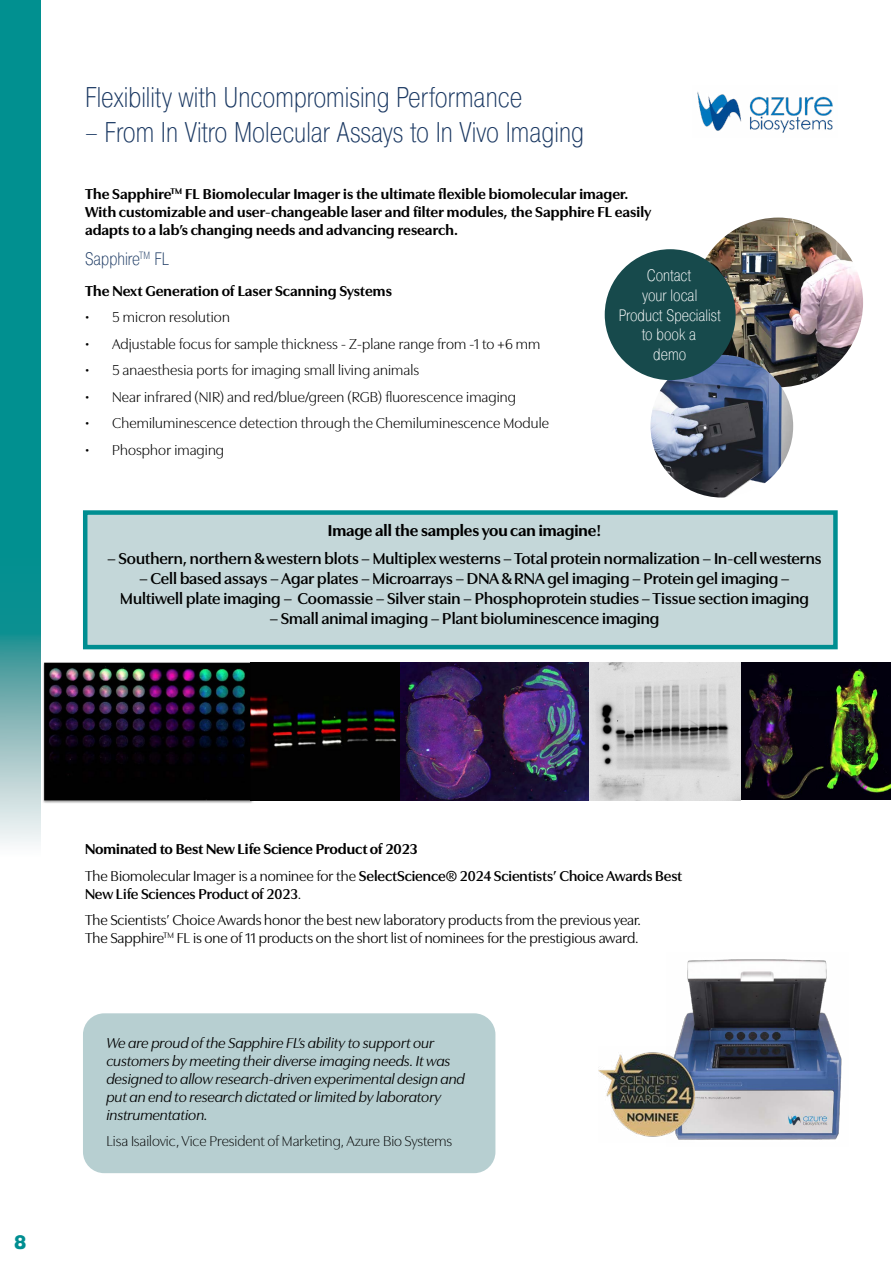
<style>
.page{position:relative;width:893px;height:1263px;background:#fff}
.page>*{position:absolute;margin:0;border:0;box-sizing:border-box;transform-origin:0 0}
.t1{font:200 28.5px "Pragmatica Cond";color:#1a3862}
.t2{font:900 19.5px "Pragmatica Cond";color:#008e91}
.t3{font:200 18px "Pragmatica Cond";color:#1a3862}
.t4{font:600 16.5px/19.8px "Utile Display";color:#000;text-align:center}
.t5{font:200 16.5px/19.8px "Pragmatica Cond";color:#fff;text-align:center}
.t6{font:700 16.5px "Utile Display";color:#000}
.t7{font:15px "Utile Display";letter-spacing:.01em;color:#000}
.t8{font:700 15px/18px "Utile Display";letter-spacing:.01em;color:#000}
.t9{font:italic 15px/18px "Utile Display";color:#000}
.t10{font:15px/26.5px "Utile Display";color:#000}
.t11{font:600 15px/26.5px "Utile Display";color:#000}
.t12{font:300 15px "Utile Display";color:#000}
.s1{font-weight:700}
.s2{font-weight:400}
.s3{font-weight:600}
</style>
<div class="page">
<svg style="left:0;top:0;width:40px;height:844px;background:#269c9c"></svg>
<img style="left:676px;top:959px;width:166px;height:181px">
<img style="left:693px;top:218px;width:170px;height:169px;border-radius:85px">
<img style="left:650px;top:355px;width:143px;height:142px;border-radius:71px">
<img style="left:697px;top:91px;width:136px;height:42px">
<div style="left:605px;top:249px;width:131px;height:131px;background:#174a4c;border-radius:50%"></div>
<div style="left:85px;top:512px;width:750px;height:135px;background:#c4d7d9"></div>
<div style="left:83px;top:510px;width:755px;height:139px;border:4px solid #008e91"></div>
<img style="left:599px;top:1047px;width:95px;height:93px">
<div style="left:83px;top:1013px;width:412px;height:160px;background:#b7cfd1;border-radius:21px"></div>
<img style="left:43px;top:662px;width:210px;height:141px">
<img style="left:250px;top:662px;width:641px;height:139px">
<h1 class="t1" style="left:85px;top:81px;width:439px">Flexibility with Uncompromising Performance</h1>
<h1 class="t1" style="left:85px;top:115px;width:500px">– From In Vitro Molecular Assays to In Vivo Imaging</h1>
<p class="t8" style="left:85px;top:183px;width:568px">The Sapphire<sup>TM</sup> FL Biomolecular Imager is the ultimate flexible biomolecular imager.<br>With customizable and user-changeable laser and filter modules, the Sapphire FL easily adapts to a lab’s changing needs and advancing research.</p>
<p class="t3" style="left:85px;top:248px;width:85px">Sapphire<sup>TM</sup> FL</p>
<p class="t8" style="left:85px;top:280px;width:308px">The Next Generation of Laser Scanning Systems</p>
<p class="t7" style="left:85px;top:306px;width:146px">• 5 micron resolution</p>
<p class="t7" style="left:85px;top:332px;width:457px">• Adjustable focus for sample thickness - Z-plane range from -1 to +6 mm</p>
<p class="t7" style="left:85px;top:359px;width:336px">• 5 anaesthesia ports for imaging small living animals</p>
<p class="t7" style="left:85px;top:385px;width:432px">• Near infrared (NIR) and red/blue/green (RGB) fluorescence imaging</p>
<p class="t7" style="left:85px;top:412px;width:465px">• Chemiluminescence detection through the Chemiluminescence Module</p>
<p class="t7" style="left:85px;top:438px;width:141px">• Phosphor imaging</p>
<p class="t5" style="left:619px;top:265px;width:104px">Contact<br>your local<br>Product Specialist to book a<br>demo</p>
<p class="t6" style="left:328px;top:517px;width:275px">Image all the samples you can imagine!</p>
<p class="t4" style="left:108px;top:547px;width:715px">– Southern, northern &amp; western blots – Multiplex westerns – Total protein normalization – In-cell westerns</p>
<p class="t4" style="left:120px;top:567px;width:690px">– Cell based assays – Agar plates – Microarrays – DNA &amp; RNA gel imaging – Protein gel imaging –<br>Multiwell plate imaging – Coomassie – Silver stain – Phosphoprotein studies – Tissue section imaging</p>
<p class="t4" style="left:270px;top:607px;width:391px">– Small animal imaging – Plant bioluminescence imaging</p>
<p class="t2" style="left:14px;top:1230px;width:14px">8</p>
<p class="t11" style="left:85px;top:834px;width:599px"><span class="s1">Nominated to Best New Life Science Product of 2023<br></span><span class="s2">The Biomolecular Imager is a nominee for the</span> SelectScience® 2024 Scientists’ Choice Awards Best</p>
<p class="t10" style="left:85px;top:879px;width:557px"><span class="s3">New Life Sciences Product of 2023</span>.<br>The Scientists’ Choice Awards honor the best new laboratory products from the previous year.</p>
<p class="t10" style="left:85px;top:923px;width:555px">The Sapphire<sup>TM</sup> FL is one of 11 products on the short list of nominees for the prestigious award.</p>
<p class="t9" style="left:106px;top:1032px;width:360px">We are proud of the Sapphire FL’s ability to support our customers by meeting their diverse imaging needs. It was designed to allow research-driven experimental design and put an end to research dictated or limited by laboratory instrumentation.</p>
<p class="t12" style="left:106px;top:1129px;width:347px">Lisa Isailovic, Vice President of Marketing, Azure Bio Systems</p>
</div>
